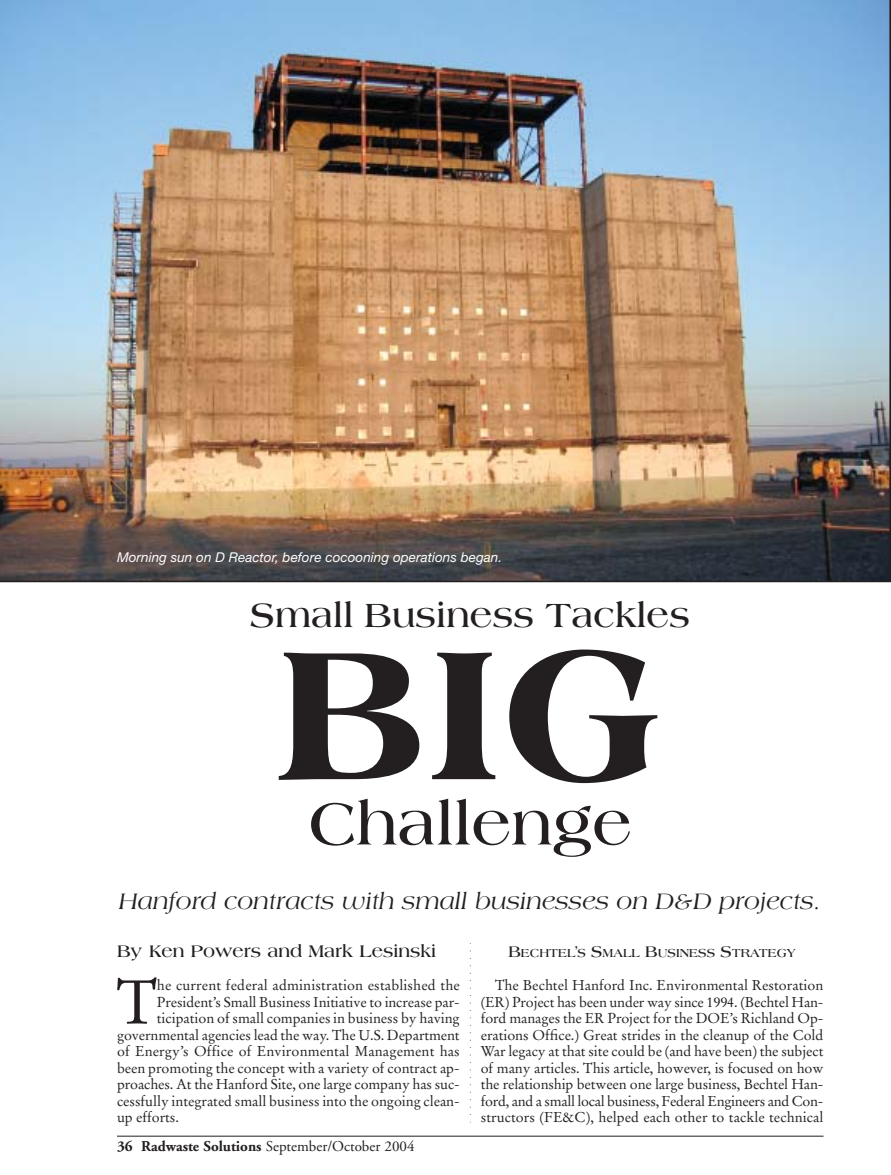
<style>
.page{position:relative;width:891px;height:1175px;background:#fff}
.page>*{position:absolute;margin:0;border:0;box-sizing:border-box;transform-origin:0 0}
.t1{font:800 196.35px "Americana";color:#231f20}
.t2{font:700 63px "Americana";letter-spacing:.005em;color:#231f20}
.t3{font:61.35px "Stempel Garamond";color:#231f20}
.t4{font:700 36px "Americana";letter-spacing:.005em;color:#231f20}
.t5{font:italic 24px "Americana";letter-spacing:.005em;color:#231f20}
.t6{font:700 18px "Americana";color:#231f20}
.t7{font:15px "Adobe Garamond";color:#231f20}
.t8{font:14.25px/16.5px "Stempel Garamond";letter-spacing:-.005em;color:#231f20;text-align:justify}
.t9{font:italic 13.5px "Helvetica Neue";letter-spacing:.005em;color:#fff}
.t10{font:700 12.3px "Americana";letter-spacing:.005em;color:#231f20}
.s1{font-weight:700}
.s2{font-size:16.5px}
</style>
<div class="page">
<hr style="left:117px;top:1135px;width:707px;height:1px;background:#231f20">
<svg style="left:470px;top:943px;width:1px;height:179px"></svg>
<img style="left:0;top:0;width:891px;height:582px">
<p class="t9" style="left:117px;top:553px;width:387px">Morning sun on D Reactor, before cocooning operations began.</p>
<h3 class="t4" style="left:250px;top:600px;width:441px">Small Business Tackles</h3>
<h1 class="t1" style="left:277px;top:636px;width:388px">BIG</h1>
<h2 class="t2" style="left:308px;top:798px;width:325px">Challenge</h2>
<h3 class="t5" style="left:119px;top:891px;width:704px">Hanford contracts with small businesses on D&amp;D projects.</h3>
<p class="t6" style="left:117px;top:944px;width:321px">By Ken Powers and Mark Lesinski</p>
<h3 class="t3" style="left:116px;top:975px;width:42px">T</h3>
<p class="t8" style="left:157px;top:978px;width:304px">he current federal administration established the</p>
<p class="t8" style="left:157px;top:995px;width:304px">President’s Small Business Initiative to increase par-</p>
<p class="t8" style="left:157px;top:1011px;width:304px">ticipation of small companies in business by having</p>
<p class="t8" style="left:117px;top:1028px;width:344px">governmental agencies lead the way. The U.S. Department</p>
<p class="t8" style="left:117px;top:1044px;width:344px">of Energy’s Office of Environmental Management has</p>
<p class="t8" style="left:117px;top:1061px;width:344px">been promoting the concept with a variety of contract ap-</p>
<p class="t8" style="left:117px;top:1077px;width:344px">proaches. At the Hanford Site, one large company has suc-</p>
<p class="t8" style="left:117px;top:1094px;width:344px">cessfully integrated small business into the ongoing clean-</p>
<p class="t8" style="left:117px;top:1110px;width:63px">up efforts.</p>
<p class="t7" style="left:117px;top:1140px;width:299px"><span class="s1">36 Radwaste Solutions</span> September/October 2004</p>
<p class="t10" style="left:508px;top:948px;width:289px"><span class="s2">B</span>ECHTEL<span class="s2">’</span>S <span class="s2">S</span>MALL <span class="s2">B</span>USINESS <span class="s2">S</span>TRATEGY</p>
<p class="t8" style="left:481px;top:978px;width:344px;text-indent:14px">The Bechtel Hanford Inc. Environmental Restoration (ER) Project has been under way since 1994. (Bechtel Han&shy;ford manages the ER Project for the DOE’s Richland Op&shy;erations Office.) Great strides in the cleanup of the Cold War legacy at that site could be (and have been) the subject of many articles. This article, however, is focused on how the relationship between one large business, Bechtel Han&shy;ford, and a small local business, Federal Engineers and Con&shy;structors (FE&amp;C), helped each other to tackle technical</p>
</div>
